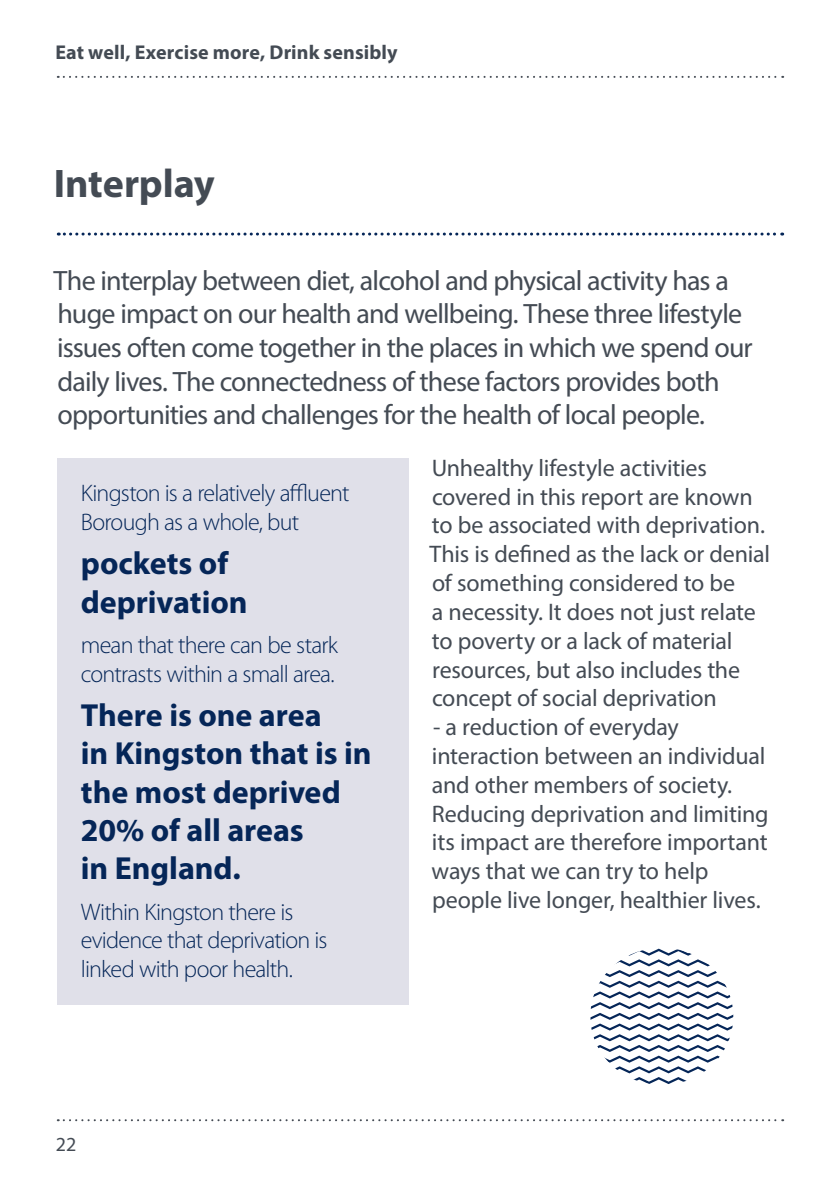
<style>
.page{position:relative;width:840px;height:1191px;background:#fff}
.page>*{position:absolute;margin:0;border:0;box-sizing:border-box;transform-origin:0 0}
.t1{font:700 40px "Myriad Pro";letter-spacing:-.005em;color:#444b54}
.t2{font:700 32px/38.4px "Myriad Pro";letter-spacing:-.005em;color:#052658}
.t3{font:28px/33.6px "Myriad Pro";letter-spacing:-.03em;color:#444b54}
.t4{font:24px/28.8px "Myriad Pro";letter-spacing:-.01em;color:#444b54}
.t5{font:300 24px/28.8px "Myriad Pro";letter-spacing:-.035em;color:#052658}
.t6{font:700 20px "Myriad Pro";letter-spacing:.005em;color:#444b54}
.t7{font:20px "Myriad Pro";color:#444b54}
</style>
<div class="page">
<svg style="left:58px;top:1119px;width:724px;height:2px"></svg>
<svg style="left:58px;top:76px;width:724px;height:2px"></svg>
<svg style="left:58px;top:232px;width:724px;height:3px"></svg>
<div style="left:57px;top:458px;width:351px;height:546px;background:#e0e0e9"></div>
<svg style="left:590px;top:948px;width:142px;height:136px"></svg>
<p class="t6" style="left:55px;top:39px;width:343px">Eat well, Exercise more, Drink sensibly</p>
<h1 class="t1" style="left:54px;top:157px;width:162px">Interplay</h1>
<p class="t3" style="left:53px;top:263px;width:700px">The interplay between diet, alcohol and physical activity has a huge impact on our health and wellbeing. These three lifestyle issues often come together in the places in which we spend our daily lives. The connectedness of these factors provides both opportunities and challenges for the health of local people.</p>
<p class="t4" style="left:429px;top:453px;width:342px">Unhealthy lifestyle activities covered in this report are known to be associated with deprivation.<br>This is defined as the lack or denial of something considered to be<br>a necessity. It does not just relate to poverty or a lack of material resources, but also includes the concept of social deprivation</p>
<p class="t4" style="left:431px;top:712px;width:338px">- a reduction of everyday interaction between an individual and other members of society.<br>Reducing deprivation and limiting its impact are therefore important ways that we can try to help people live longer, healthier lives.</p>
<p class="t5" style="left:81px;top:479px;width:270px">Kingston is a relatively affluent<br>Borough as a whole, but</p>
<h2 class="t2" style="left:81px;top:543px;width:168px">pockets of deprivation</h2>
<p class="t5" style="left:81px;top:631px;width:258px">mean that there can be stark contrasts within a small area.</p>
<h2 class="t2" style="left:81px;top:695px;width:292px">There is one area<br>in Kingston that is in the most deprived<br>20% of all areas<br>in England.</h2>
<p class="t5" style="left:81px;top:897px;width:248px">Within Kingston there is evidence that deprivation is linked with poor health.</p>
<p class="t7" style="left:56px;top:1132px;width:22px">22</p>
</div>
